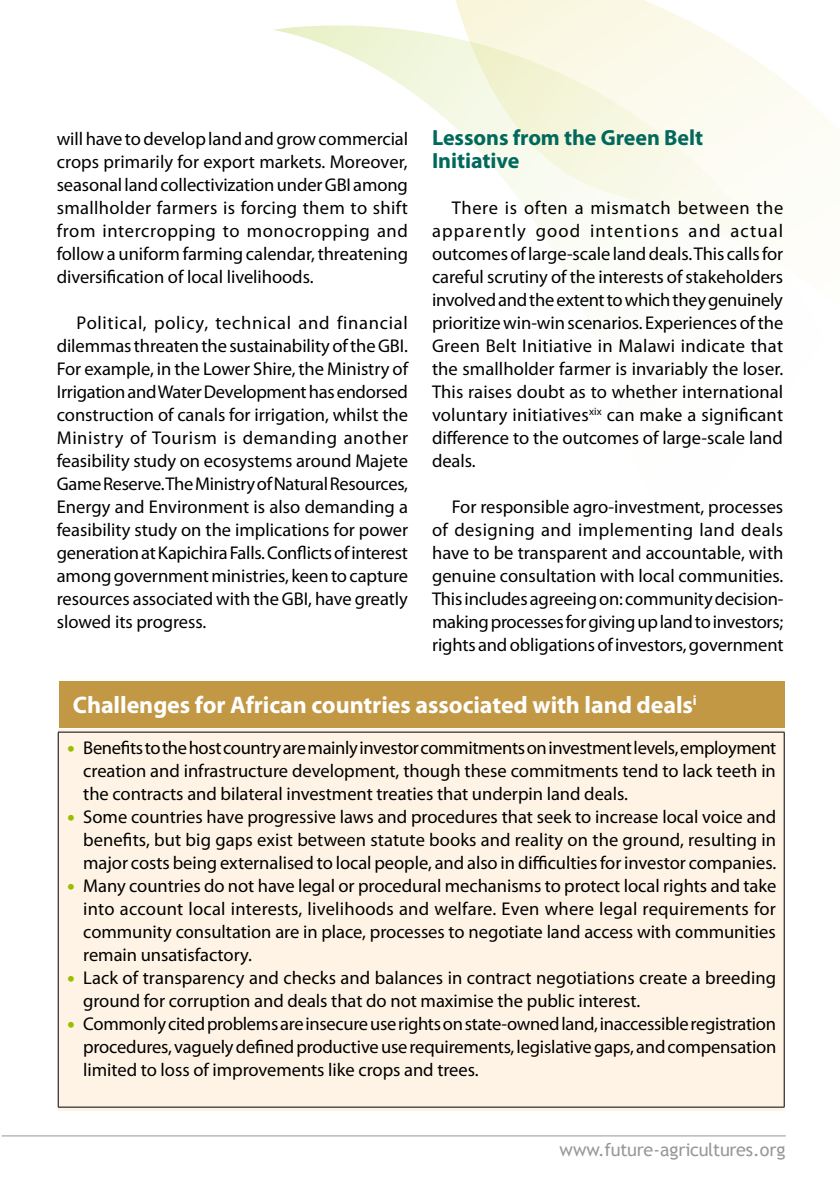
<style>
.page{position:relative;width:840px;height:1191px;background:#fff}
.page>*{position:absolute;margin:0;border:0;box-sizing:border-box;transform-origin:0 0}
.t1{font:700 24px "Myriad Pro";letter-spacing:-.005em;color:#fff}
.t2{font:700 22px/23px "Myriad Pro";letter-spacing:-.005em;color:#00695b}
.t3{font:18.4px/23px "Myriad Pro";letter-spacing:-.005em;color:#000;text-align:justify}
.t4{font:18px "Trebuchet MS";letter-spacing:-.015em;color:#98989c}
.s1{font-family:"Trebuchet MS";font-weight:700;color:#98c000}
</style>
<div class="page">
<img style="left:273px;top:22px;width:566px;height:382px">
<hr style="left:2px;top:1135px;width:783px;height:1px;background:#98989c">
<div style="left:58px;top:729px;width:726px;height:381px;background:#fef3e4"></div>
<hr style="left:58px;top:732px;width:726px;height:1px;background:#000">
<hr style="left:58px;top:732px;width:1px;height:374px;background:#000">
<hr style="left:783px;top:732px;width:1px;height:374px;background:#000">
<hr style="left:58px;top:1106px;width:726px;height:1px;background:#000">
<div style="left:59px;top:681px;width:725px;height:46px;background:#c29845"></div>
<p class="t3" style="left:57px;top:127px;width:353px">will have to develop land and grow commercial crops primarily for export markets. Moreover, seasonal land collectivization under GBI among smallholder farmers is forcing them to shift from intercropping to monocropping and follow a uniform farming calendar, threatening diversification of local livelihoods.</p>
<p class="t3" style="left:57px;top:311px;width:353px;text-indent:20px">Political, policy, technical and financial dilemmas threaten the sustainability of the GBI.<br>For example, in the Lower Shire, the Ministry of Irrigation and Water Development has endorsed construction of canals for irrigation, whilst the Ministry of Tourism is demanding another feasibility study on ecosystems around Majete Game Reserve. The Ministry of Natural Resources, Energy and Environment is also demanding a feasibility study on the implications for power generation at Kapichira Falls. Conflicts of interest among government ministries, keen to capture resources associated with the GBI, have greatly slowed its progress.</p>
<p class="t2" style="left:432px;top:126px;width:272px">Lessons from the Green Belt<br>Initiative</p>
<p class="t3" style="left:432px;top:196px;width:353px;text-indent:20px">There is often a mismatch between the apparently good intentions and actual outcomes of large-scale land deals. This calls for careful scrutiny of the interests of stakeholders involved and the extent to which they genuinely prioritize win-win scenarios. Experiences of the Green Belt Initiative in Malawi indicate that the smallholder farmer is invariably the loser.<br>This raises doubt as to whether international voluntary initiatives<sup>xix</sup> can make a significant difference to the outcomes of large-scale land deals.</p>
<p class="t3" style="left:432px;top:495px;width:353px;text-indent:20px">For responsible agro-investment, processes of designing and implementing land deals have to be transparent and accountable, with genuine consultation with local communities.<br>This includes agreeing on: community decision&shy;making processes for giving up land to investors; rights and obligations of investors, government</p>
<h1 class="t1" style="left:73px;top:689px;width:625px">Challenges for African countries associated with land deals<sup>i</sup></h1>
<p class="t3" style="left:83px;top:736px;width:694px;text-indent:-17px"><span class="s1">•</span> Benefits to the host country are mainly investor commitments on investment levels, employment creation and infrastructure development, though these commitments tend to lack teeth in the contracts and bilateral investment treaties that underpin land deals.</p>
<p class="t3" style="left:83px;top:805px;width:694px;text-indent:-17px"><span class="s1">•</span> Some countries have progressive laws and procedures that seek to increase local voice and benefits, but big gaps exist between statute books and reality on the ground, resulting in major costs being externalised to local people, and also in difficulties for investor companies.</p>
<p class="t3" style="left:83px;top:874px;width:694px;text-indent:-17px"><span class="s1">•</span> Many countries do not have legal or procedural mechanisms to protect local rights and take into account local interests, livelihoods and welfare. Even where legal requirements for community consultation are in place, processes to negotiate land access with communities remain unsatisfactory.</p>
<p class="t3" style="left:83px;top:966px;width:694px;text-indent:-17px"><span class="s1">•</span> Lack of transparency and checks and balances in contract negotiations create a breeding ground for corruption and deals that do not maximise the public interest.</p>
<p class="t3" style="left:83px;top:1012px;width:694px;text-indent:-17px"><span class="s1">•</span> Commonly cited problems are insecure use rights on state-owned land, inaccessible registration procedures, vaguely defined productive use requirements, legislative gaps, and compensation limited to loss of improvements like crops and trees.</p>
<p class="t4" style="left:559px;top:1139px;width:227px">www.future-agricultures.org</p>
</div>
